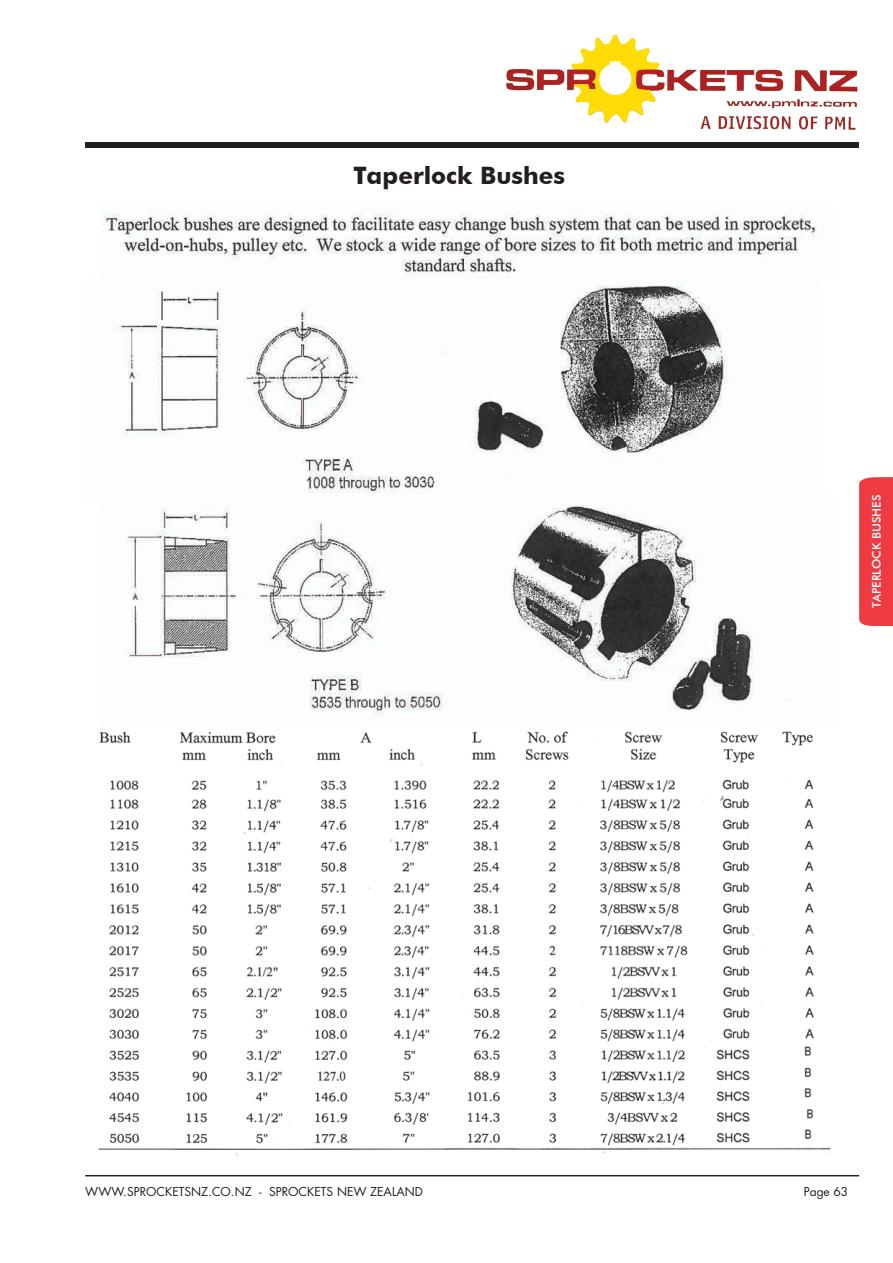
<style>
.page{position:relative;width:893px;height:1263px;background:#fff}
.page>*{position:absolute;margin:0;border:0;box-sizing:border-box;transform-origin:0 0}
.t1{font:700 24px "Futura BT";color:#231f20}
.Reference{font:12px "Futura";color:#231f20}
.t2{font:500 12px "Futura BT";color:#fff}
</style>
<div class="page">
<hr style="left:85px;top:1175px;width:774px;height:1px;background:#231f20">
<img style="left:506px;top:69px;width:352px;height:61px">
<svg style="left:571px;top:34px;width:89px;height:96px"></svg>
<div style="left:600px;top:64px;width:31px;height:30px;background:#fff;border-radius:50%"></div>
<div style="left:599px;top:64px;width:32px;height:31px;border:2px solid #fff;border-radius:50%"></div>
<hr style="left:610px;top:62px;width:11px;height:4px;background:#fff">
<div style="left:85px;top:142px;width:774px;height:6px;background:#231f20"></div>
<img style="left:98px;top:731px;width:733px;height:425px">
<img style="left:126px;top:505px;width:663px;height:209px">
<img style="left:117px;top:285px;width:611px;height:208px">
<img style="left:103px;top:213px;width:714px;height:64px">
<div style="left:859px;top:477px;width:34px;height:149px;background:#ee3a41"></div>
<p class="t1" style="left:353px;top:161px;width:213px">Taperlock Bushes</p>
<p class="t2" style="left:869px;top:608px;width:115px;rotate:-90deg">TAPERLOCK BUSHES</p>
<p class="Reference" style="left:85px;top:1184px;width:339px">WWW.SPROCKETSNZ.CO.NZ - SPROCKETS NEW ZEALAND</p>
<p class="Reference" style="left:804px;top:1184px;width:46px">Page 63</p>
</div>
